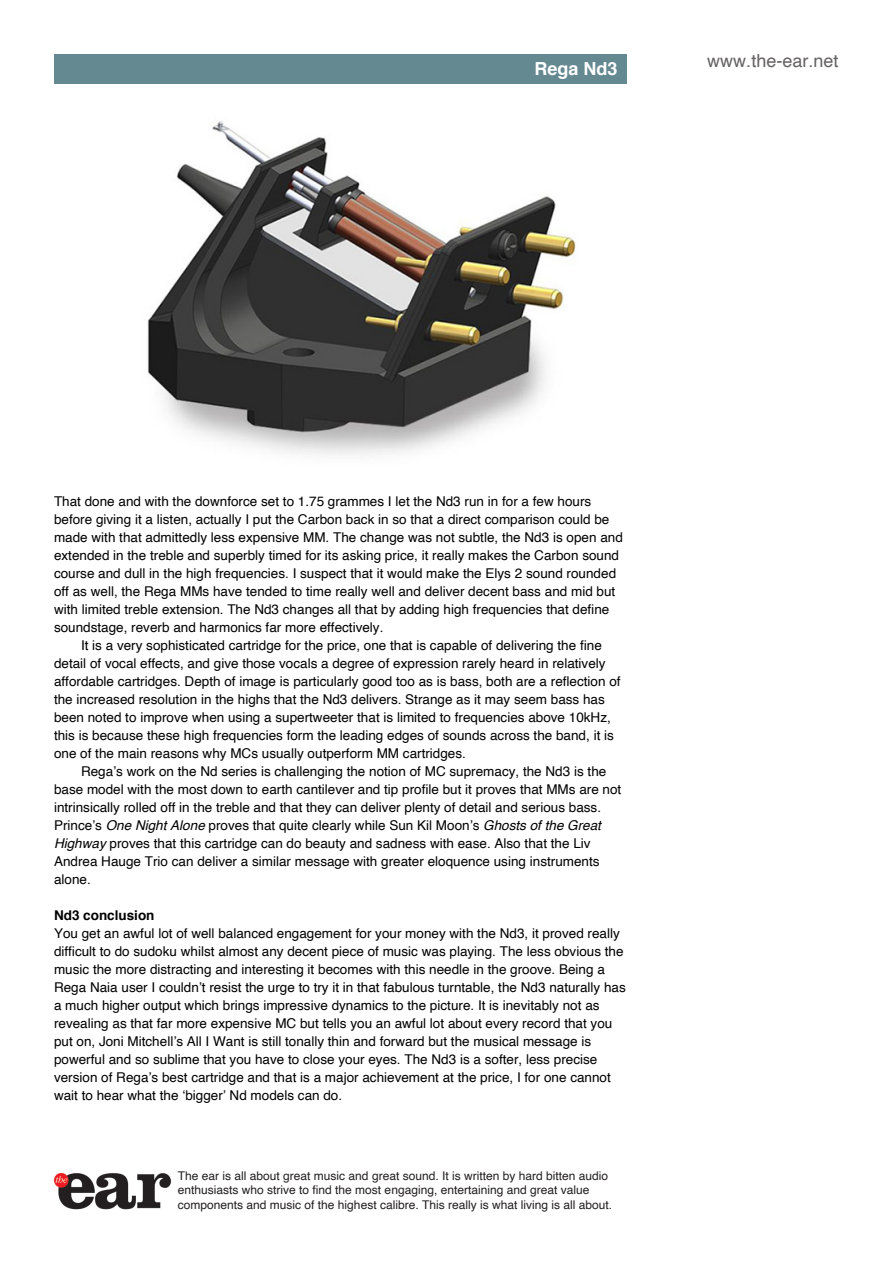
<style>
.page{position:relative;width:893px;height:1263px;background:#fff}
.page>*{position:absolute;margin:0;border:0;box-sizing:border-box;transform-origin:0 0}
.t1{font:18px "Helvetica";color:#656263}
.t2{font:700 18px "Helvetica";color:#fff}
.t3{font:13.5px/18px "Helvetica";color:#000}
.t4{font:700 13.5px "Helvetica";color:#000}
.t5{font:12px/14.4px "Helvetica";color:#231f20}
.s1{font-style:italic}
</style>
<div class="page">
<div style="left:54px;top:54px;width:573px;height:30px;background:#648991"></div>
<img style="left:147px;top:121px;width:429px;height:334px">
<img style="left:53px;top:1173px;width:119px;height:37px">
<h1 class="t2" style="left:534px;top:61px;width:85px">Rega Nd3</h1>
<h1 class="t1" style="left:707px;top:53px;width:133px">www.the-ear.net</h1>
<p class="t3" style="left:54px;top:493px;width:539px">That done and with the downforce set to 1.75 grammes I let the Nd3 run in for a few hours</p>
<p class="t3" style="left:54px;top:511px;width:557px">before giving it a listen, actually I put the Carbon back in so that a direct comparison could be</p>
<p class="t3" style="left:54px;top:529px;width:570px">made with that admittedly less expensive MM. The change was not subtle, the Nd3 is open and</p>
<p class="t3" style="left:54px;top:547px;width:567px">extended in the treble and superbly timed for its asking price, it really makes the Carbon sound</p>
<p class="t3" style="left:54px;top:565px;width:564px">course and dull in the high frequencies. I suspect that it would make the Elys 2 sound rounded</p>
<p class="t3" style="left:54px;top:583px;width:563px">off as well, the Rega MMs have tended to time really well and deliver decent bass and mid but</p>
<p class="t3" style="left:54px;top:601px;width:557px">with limited treble extension. The Nd3 changes all that by adding high frequencies that define</p>
<p class="t3" style="left:54px;top:619px;width:331px">soundstage, reverb and harmonics far more effectively.</p>
<p class="t3" style="left:81px;top:637px;width:522px">It is a very sophisticated cartridge for the price, one that is capable of delivering the fine</p>
<p class="t3" style="left:54px;top:655px;width:553px">detail of vocal effects, and give those vocals a degree of expression rarely heard in relatively</p>
<p class="t3" style="left:54px;top:673px;width:568px">affordable cartridges. Depth of image is particularly good too as is bass, both are a reflection of</p>
<p class="t3" style="left:54px;top:691px;width:552px">the increased resolution in the highs that the Nd3 delivers. Strange as it may seem bass has</p>
<p class="t3" style="left:54px;top:709px;width:558px">been noted to improve when using a supertweeter that is limited to frequencies above 10kHz,</p>
<p class="t3" style="left:54px;top:727px;width:561px">this is because these high frequencies form the leading edges of sounds across the band, it is</p>
<p class="t3" style="left:54px;top:745px;width:413px">one of the main reasons why MCs usually outperform MM cartridges.</p>
<p class="t3" style="left:81px;top:763px;width:527px">Rega’s work on the Nd series is challenging the notion of MC supremacy, the Nd3 is the</p>
<p class="t3" style="left:54px;top:781px;width:569px">base model with the most down to earth cantilever and tip profile but it proves that MMs are not</p>
<p class="t3" style="left:54px;top:799px;width:549px">intrinsically rolled off in the treble and that they can deliver plenty of detail and serious bass.</p>
<p class="t3" style="left:54px;top:817px;width:549px">Prince’s <span class="s1">One Night Alone</span> proves that quite clearly while Sun Kil Moon’s <span class="s1">Ghosts of the Great</span></p>
<p class="t3" style="left:54px;top:835px;width:538px"><span class="s1">Highway</span> proves that this cartridge can do beauty and sadness with ease. Also that the Liv</p>
<p class="t3" style="left:54px;top:853px;width:547px">Andrea Hauge Trio can deliver a similar message with greater eloquence using instruments</p>
<p class="t3" style="left:54px;top:871px;width:38px">alone.</p>
<p class="t4" style="left:54px;top:909px;width:102px">Nd3 conclusion</p>
<p class="t3" style="left:54px;top:925px;width:573px">You get an awful lot of well balanced engagement for your money with the Nd3, it proved really difficult to do sudoku whilst almost any decent piece of music was playing. The less obvious the music the more distracting and interesting it becomes with this needle in the groove. Being a Rega Naia user I couldn’t resist the urge to try it in that fabulous turntable, the Nd3 naturally has a much higher output which brings impressive dynamics to the picture. It is inevitably not as revealing as that far more expensive MC but tells you an awful lot about every record that you put on, Joni Mitchell’s All I Want is still tonally thin and forward but the musical message is powerful and so sublime that you have to close your eyes. The Nd3 is a softer, less precise version of Rega’s best cartridge and that is a major achievement at the price, I for one cannot wait to hear what the ‘bigger’ Nd models can do.</p>
<p class="t5" style="left:178px;top:1169px;width:436px">The ear is all about great music and great sound. It is written by hard bitten audio enthusiasts who strive to find the most engaging, entertaining and great value components and music of the highest calibre. This really is what living is all about.</p>
</div>
